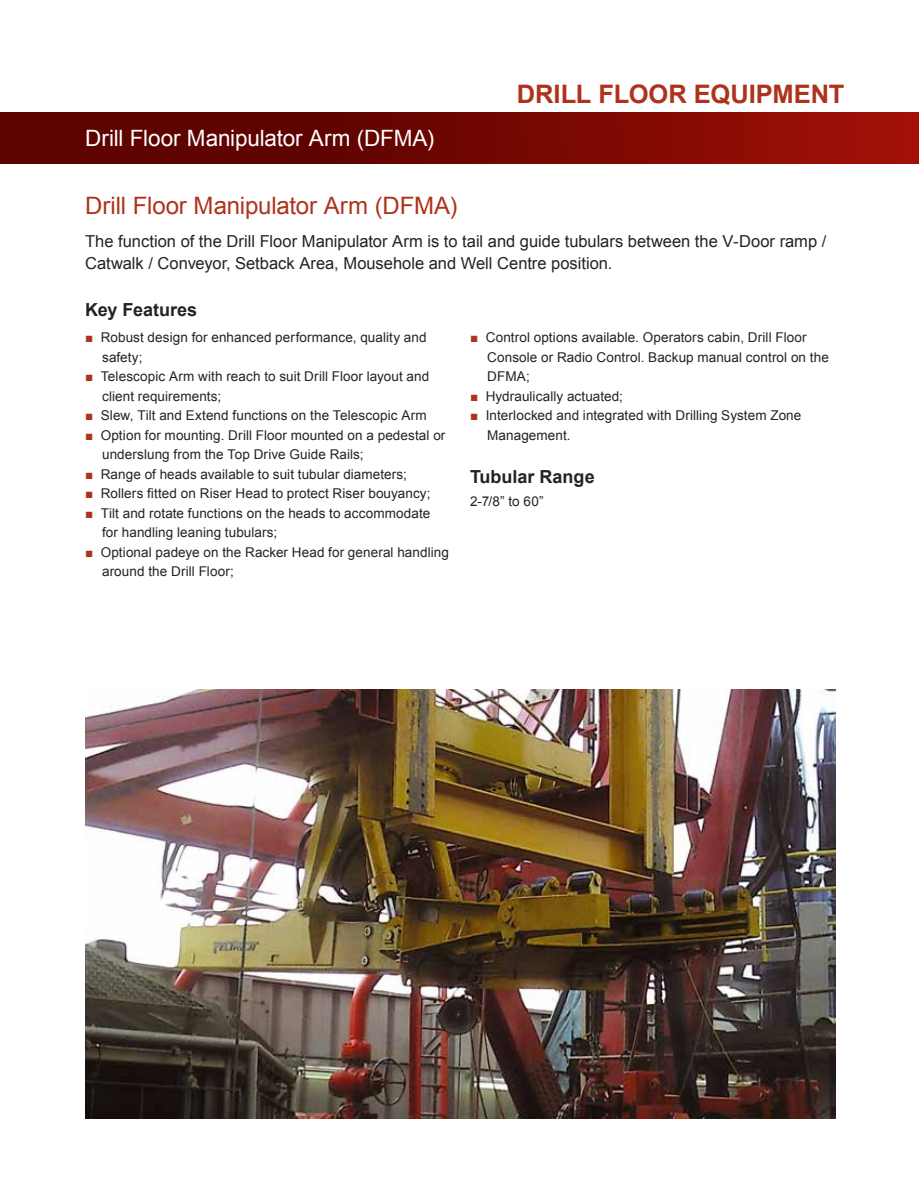
<style>
.page{position:relative;width:919px;height:1191px;background:#fff}
.page>*{position:absolute;margin:0;border:0;box-sizing:border-box;transform-origin:0 0}
.t1{font:700 25.5px "Arial";color:#ae331c}
.t2{font:24px "Arial";letter-spacing:-.01em;color:#ae331c}
.t3{font:22.5px "Arial";letter-spacing:-.01em;color:#fff}
.t4{font:700 18px "Arial";color:#232323}
.t5{font:16.5px/22.5px "Arial";color:#232323}
.t6{font:13.5px/19.5px "Arial";letter-spacing:.005em;color:#232323}
.s1{color:#ae331c}
</style>
<div class="page">
<div style="left:0;top:113px;width:918px;height:51px;background:linear-gradient(to right,#4e0000,#9a0f06)"></div>
<img style="left:85px;top:689px;width:750px;height:429px">
<h3 class="t3" style="left:85px;top:123px;width:351px">Drill Floor Manipulator Arm (DFMA)</h3>
<h1 class="t1" style="left:516px;top:77px;width:329px">Drill Floor Equipment</h1>
<h2 class="t2" style="left:85px;top:190px;width:374px">Drill Floor Manipulator Arm (DFMA)</h2>
<p class="t5" style="left:85px;top:230px;width:742px">The function of the Drill Floor Manipulator Arm is to tail and guide tubulars between the V-Door ramp /<br>Catwalk / Conveyor, Setback Area, Mousehole and Well Centre position.</p>
<h3 class="t4" style="left:85px;top:297px;width:113px">Key Features</h3>
<p class="t6" style="left:102px;top:328px;width:326px;text-indent:-17px"><span class="s1">■</span> Robust design for enhanced performance, quality and safety;</p>
<p class="t6" style="left:102px;top:367px;width:329px;text-indent:-17px"><span class="s1">■</span> Telescopic Arm with reach to suit Drill Floor layout and client requirements;</p>
<p class="t6" style="left:85px;top:406px;width:343px"><span class="s1">■</span> Slew, Tilt and Extend functions on the Telescopic Arm</p>
<p class="t6" style="left:102px;top:425px;width:345px;text-indent:-17px"><span class="s1">■</span> Option for mounting. Drill Floor mounted on a pedestal or underslung from the Top Drive Guide Rails;</p>
<p class="t6" style="left:85px;top:464px;width:323px"><span class="s1">■</span> Range of heads available to suit tubular diameters;</p>
<p class="t6" style="left:85px;top:484px;width:347px"><span class="s1">■</span> Rollers fitted on Riser Head to protect Riser bouyancy;</p>
<p class="t6" style="left:102px;top:503px;width:329px;text-indent:-17px"><span class="s1">■</span> Tilt and rotate functions on the heads to accommodate for handling leaning tubulars;</p>
<p class="t6" style="left:102px;top:542px;width:348px;text-indent:-17px"><span class="s1">■</span> Optional padeye on the Racker Head for general handling around the Drill Floor;</p>
<p class="t6" style="left:487px;top:328px;width:343px;text-indent:-17px"><span class="s1">■</span> Control options available. Operators cabin, Drill Floor<br>Console or Radio Control. Backup manual control on the<br>DFMA;</p>
<p class="t6" style="left:470px;top:386px;width:154px"><span class="s1">■</span> Hydraulically actuated;</p>
<p class="t6" style="left:487px;top:406px;width:316px;text-indent:-17px"><span class="s1">■</span> Interlocked and integrated with Drilling System Zone<br>Management.</p>
<h3 class="t4" style="left:470px;top:464px;width:126px">Tubular Range</h3>
<p class="t6" style="left:470px;top:491px;width:75px">2-7/8” to 60”</p>
</div>
